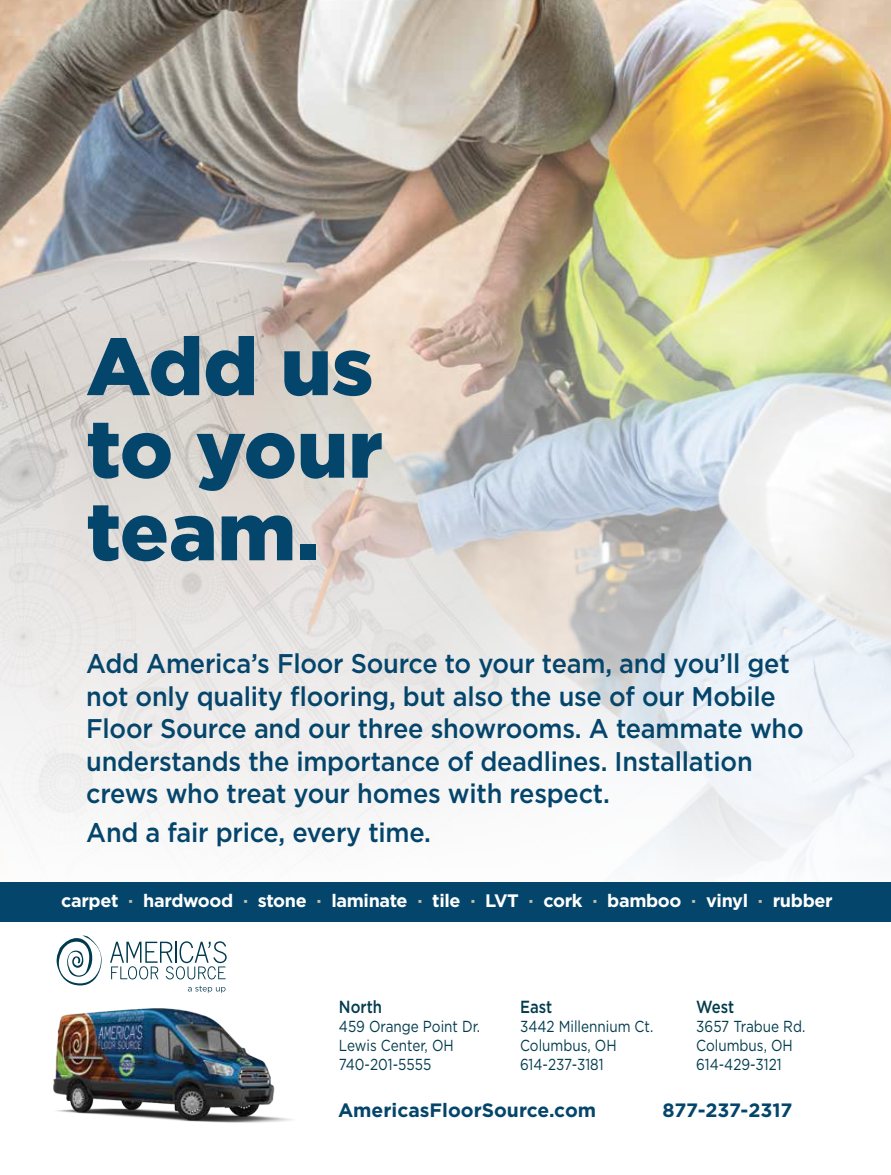
<style>
.page{position:relative;width:891px;height:1175px;background:#fff}
.page>*{position:absolute;margin:0;border:0;box-sizing:border-box;transform-origin:0 0}
.t1{font:900 81px/82.5px "Gotham";color:#04456b;text-align:justify}
.t2{font:500 27px/32.4px "Gotham";letter-spacing:-.01em;color:#04456b;scale:.94 1}
.t3{font:700 19.35px "Gotham";color:#04456b}
.t4{font:700 18px "Gotham";letter-spacing:-.02em;color:#fff}
.t5{font:500 17.55px "Gotham";color:#003b4d;scale:.85 1}
.t6{font:15.9px/19px "Gotham";color:#003b4d;scale:.85 1}
.s1{color:#c5c1a3}
</style>
<div class="page">
<img style="left:0;top:0;width:891px;height:872px">
<div style="left:0;top:882px;width:891px;height:39px;background:#04456b"></div>
<img style="left:53px;top:1008px;width:239px;height:115px">
<svg style="left:57px;top:935px;width:45px;height:50px"></svg>
<svg style="left:110px;top:941px;width:117px;height:38px"></svg>
<svg style="left:188px;top:985px;width:38px;height:7px"></svg>
<h1 class="t1" style="left:86px;top:324px;width:298px">Add us to your team.</h1>
<p class="t2" style="left:86px;top:647px;width:765px">Add America’s Floor Source to your team, and you’ll get not only quality flooring, but also the use of our Mobile Floor Source and our three showrooms. A teammate who understands the importance of deadlines. Installation crews who treat your homes with respect.</p>
<p class="t2" style="left:86px;top:816px;width:368px">And a fair price, every time.</p>
<p class="t4" style="left:61px;top:889px;width:773px">carpet <span class="s1">·</span> hardwood <span class="s1">·</span> stone <span class="s1">·</span> laminate <span class="s1">·</span> tile <span class="s1">·</span> LVT <span class="s1">·</span> cork <span class="s1">·</span> bamboo <span class="s1">·</span> vinyl <span class="s1">·</span> rubber</p>
<p class="t5" style="left:339px;top:995px;width:52px">North</p>
<p class="t6" style="left:339px;top:1016px;width:168px">459 Orange Point Dr.<br>Lewis Center, OH<br>740-201-5555</p>
<p class="t5" style="left:520px;top:995px;width:39px">East</p>
<p class="t6" style="left:520px;top:1016px;width:158px">3442 Millennium Ct.<br>Columbus, OH<br>614-237-3181</p>
<p class="t5" style="left:696px;top:995px;width:46px">West</p>
<p class="t6" style="left:696px;top:1016px;width:130px">3657 Trabue Rd.<br>Columbus, OH<br>614-429-3121</p>
<p class="t3" style="left:338px;top:1096px;width:260px">AmericasFloorSource.com</p>
<p class="t3" style="left:662px;top:1096px;width:132px">877-237-2317</p>
</div>
